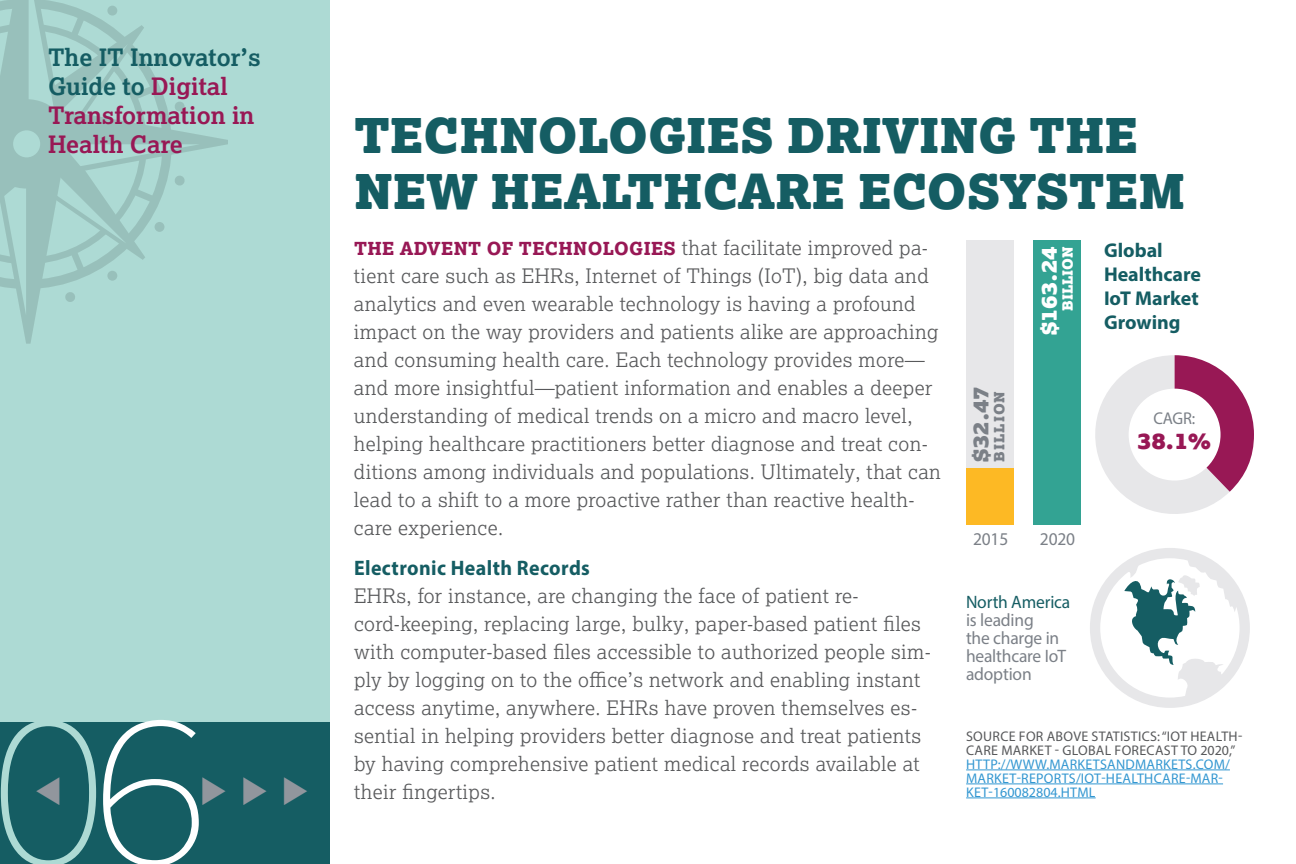
<style>
.page{position:relative;width:1296px;height:864px;background:#fff}
.page>*{position:absolute;margin:0;border:0;box-sizing:border-box;transform-origin:0 0}
.t1{font:200 220.6px "Source Code Pro";color:#fff}
.t2{font:900 48px/56px "Lexia";color:#155d63}
.t3{font:700 24px/28.8px "Lexia";color:#981855}
.t4{font:900 22.8px "Lexia";color:#981855}
.t5{font:900 22px "Lexia";color:#fff}
.t6{font:900 22px "Lexia";color:#7b8087}
.t7{font:700 21px "Myriad Pro";letter-spacing:.02em;color:#155d63;scale:.95 1}
.t8{font:300 20px/28px "Lexia";letter-spacing:.02em;color:#58595b}
.t9{font:700 20px/24px "Myriad Pro";color:#155d63}
.t10{font:18px/18px "Myriad Pro";letter-spacing:-.01em;color:#7b8087}
.t11{font:18px "Myriad Pro";letter-spacing:-.01em;color:#155d63}
.t12{font:17px "Myriad Pro";color:#7b8087}
.t13{font:900 14.2px "Lexia";letter-spacing:.07em;color:#7b8087}
.t14{font:900 14.2px "Lexia";color:#fff}
.t15{font:14px/14px "Myriad Pro";letter-spacing:.02em;color:#3397d1}
.t16{font:14px/14px "Myriad Pro";letter-spacing:.02em;color:#58595b}
.s1{color:#155d63}
.s2{font-weight:800;font-size:18px;color:#981855}
</style>
<div class="page">
<div style="left:0;top:0;width:330px;height:821px;background:#addad4"></div>
<div style="left:0;top:722px;width:330px;height:142px;background:#155d63"></div>
<svg style="left:0;top:0;width:214px;height:330px"></svg>
<hr style="left:966px;top:770px;width:264px;height:1px;background:#3397d1">
<hr style="left:966px;top:784px;width:257px;height:1px;background:#3397d1">
<hr style="left:966px;top:798px;width:130px;height:1px;background:#3397d1">
<div style="left:1090px;top:548px;width:160px;height:160px;background:#e7e7e9;border-radius:50%"></div>
<svg style="left:1100px;top:558px;width:140px;height:140px"></svg>
<svg style="left:1095px;top:355px;width:159px;height:159px"></svg>
<div style="left:1129px;top:389px;width:92px;height:92px;background:#fff;border-radius:50%"></div>
<div style="left:966px;top:240px;width:48px;height:231px;background:#e7e7e9"></div>
<div style="left:966px;top:468px;width:48px;height:56px;background:#fdb924"></div>
<div style="left:1033px;top:240px;width:48px;height:284px;background:#33a393"></div>
<svg style="left:1px;top:722px;width:95px;height:142px"></svg>
<p class="t3" style="left:48px;top:42px;width:214px"><span class="s1">The IT Innovator’s<br>Guide to</span> Digital<br>Transformation in<br>Health Care</p>
<h1 class="t1" style="left:83px;top:658px;width:228px"><sup>◆</sup>6 <sup>◆◆</sup></h1>
<h2 class="t2" style="left:354px;top:106px;width:833px">TECHNOLOGIES DRIVING THE<br>NEW HEALTHCARE ECOSYSTEM</h2>
<p class="t8" style="left:354px;top:233px;width:588px"><span class="s2">THE ADVENT OF TECHNOLOGIES</span> that facilitate improved pa&shy;tient care such as EHRs, Internet of Things (IoT), big data and analytics and even wearable technology is having a profound impact on the way providers and patients alike are approaching and consuming health care. Each technology provides more— and more insightful—patient information and enables a deeper understanding of medical trends on a micro and macro level, helping healthcare practitioners better diagnose and treat con&shy;ditions among individuals and populations. Ultimately, that can lead to a shift to a more proactive rather than reactive health&shy;care experience.</p>
<p class="t7" style="left:354px;top:554px;width:250px">Electronic Health Records</p>
<p class="t8" style="left:354px;top:581px;width:578px">EHRs, for instance, are changing the face of patient re&shy;cord-keeping, replacing large, bulky, paper-based patient files with computer-based files accessible to authorized people sim&shy;ply by logging on to the office’s network and enabling instant access anytime, anywhere. EHRs have proven themselves es&shy;sential in helping providers better diagnose and treat patients by having comprehensive patient medical records available at their fingertips.</p>
<p class="t6" style="left:966px;top:462px;width:76px;rotate:-90deg">$32.47</p>
<p class="t13" style="left:990px;top:462px;width:72px;rotate:-90deg">BILLION</p>
<p class="t5" style="left:1034px;top:335px;width:90px;rotate:-90deg">$163.24</p>
<p class="t14" style="left:1058px;top:311px;width:66px;rotate:-90deg">BILLION</p>
<p class="t10" style="left:973px;top:529px;width:37px">2015</p>
<p class="t10" style="left:1040px;top:529px;width:37px">2020</p>
<p class="t11" style="left:966px;top:590px;width:106px">North America</p>
<p class="t10" style="left:966px;top:610px;width:102px">is leading<br>the charge in healthcare IoT adoption</p>
<p class="t9" style="left:1104px;top:238px;width:99px">Global<br>Healthcare<br>IoT Market<br>Growing</p>
<p class="t12" style="left:1153px;top:408px;width:43px">CAGR:</p>
<p class="t4" style="left:1138px;top:425px;width:75px">38.1%</p>
<p class="t16" style="left:966px;top:729px;width:278px">SOURCE FOR ABOVE STATISTICS: “IOT HEALTH-<br>CARE MARKET - GLOBAL FORECAST TO 2020,”</p>
<p class="t15" style="left:966px;top:757px;width:265px">HTTP://WWW.MARKETSANDMARKETS.COM/<br>MARKET-REPORTS/IOT-HEALTHCARE-MAR-<br>KET-160082804.HTML</p>
</div>
